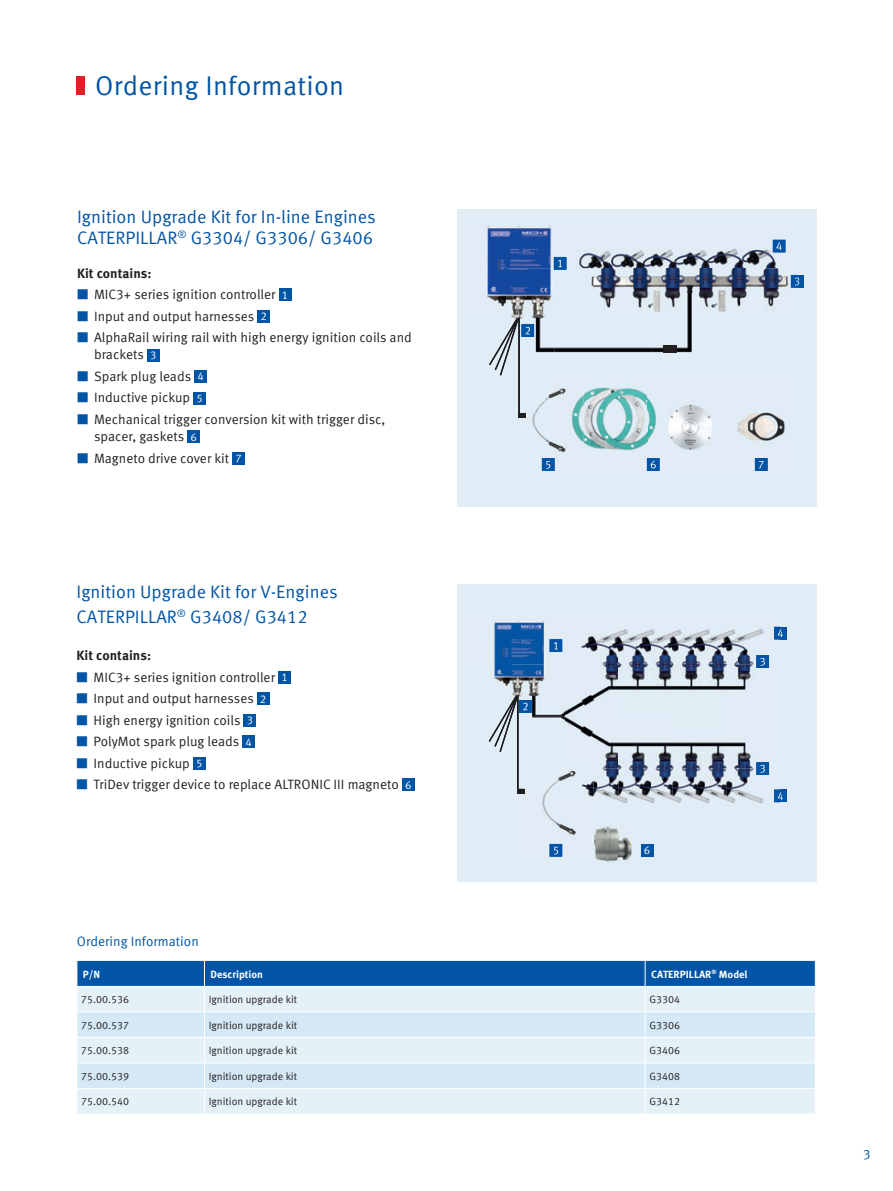
<style>
.page{position:relative;width:893px;height:1191px;background:#fff}
.page>*{position:absolute;margin:0;border:0;box-sizing:border-box;transform-origin:0 0}
.t1{font:27px "Meta Pro Norm";letter-spacing:.01em;color:#0154a6}
.t2{font:18px/21.6px "Meta Pro Norm";color:#0154a6}
.t3{font:13.5px/17.2px "Meta Pro Norm";color:#231f20}
.t4{font:700 13.5px "Meta Pro";color:#231f20}
.t5{font:13.5px "Meta Pro Norm";color:#0154a6}
.t6{font:11.25px "Meta Pro Norm";color:#fff}
.t7{font:10.5px "Meta Pro Norm";color:#231f20}
.t8{font:700 10.5px "Meta Pro";color:#fff}
.s1{color:#0154a6}
.s2{font-size:11.25px;color:#fff}
</style>
<div class="page">
<div style="left:77px;top:77px;width:8px;height:18px;background:#da2128"></div>
<svg style="left:77px;top:961px;width:739px;height:152px;background:#bad4e9"></svg>
<hr style="left:77px;top:986px;width:127px;height:1px;background:#fff">
<hr style="left:204px;top:986px;width:441px;height:1px;background:#fff">
<hr style="left:645px;top:986px;width:171px;height:1px;background:#fff">
<div style="left:457px;top:209px;width:359px;height:298px;background:#e1edf6"></div>
<div style="left:279px;top:288px;width:12px;height:13px;background:#0154a6"></div>
<div style="left:257px;top:310px;width:13px;height:13px;background:#0154a6"></div>
<div style="left:147px;top:349px;width:13px;height:12px;background:#0154a6"></div>
<div style="left:194px;top:370px;width:13px;height:13px;background:#0154a6"></div>
<div style="left:193px;top:392px;width:13px;height:12px;background:#0154a6"></div>
<div style="left:187px;top:430px;width:13px;height:13px;background:#0154a6"></div>
<div style="left:232px;top:452px;width:13px;height:13px;background:#0154a6"></div>
<div style="left:791px;top:275px;width:12px;height:13px;background:#0154a6"></div>
<img style="left:584px;top:387px;width:163px;height:36px">
<img style="left:747px;top:412px;width:38px;height:59px">
<img style="left:584px;top:423px;width:164px;height:48px">
<svg style="left:647px;top:458px;width:13px;height:13px"></svg>
<svg style="left:755px;top:458px;width:13px;height:13px"></svg>
<img style="left:532px;top:395px;width:17px;height:31px">
<img style="left:533px;top:426px;width:16px;height:45px">
<img style="left:549px;top:388px;width:35px;height:65px">
<svg style="left:542px;top:458px;width:13px;height:13px"></svg>
<div style="left:518px;top:413px;width:8px;height:5px;background:#231f20"></div>
<img style="left:486px;top:226px;width:312px;height:91px">
<img style="left:534px;top:317px;width:20px;height:36px">
<img style="left:554px;top:347px;width:98px;height:6px">
<img style="left:652px;top:317px;width:40px;height:36px">
<svg style="left:554px;top:257px;width:12px;height:13px"></svg>
<svg style="left:791px;top:275px;width:7px;height:13px"></svg>
<svg style="left:773px;top:240px;width:12px;height:12px"></svg>
<img style="left:532px;top:395px;width:14px;height:18px">
<img style="left:518px;top:375px;width:2px;height:38px">
<svg style="left:489px;top:312px;width:45px;height:63px"></svg>
<div style="left:663px;top:345px;width:14px;height:8px;background:#231f20"></div>
<div style="left:457px;top:584px;width:359px;height:298px;background:#e1edf6"></div>
<div style="left:278px;top:671px;width:13px;height:12px;background:#0154a6"></div>
<div style="left:257px;top:692px;width:13px;height:13px;background:#0154a6"></div>
<div style="left:244px;top:714px;width:12px;height:12px;background:#0154a6"></div>
<div style="left:242px;top:735px;width:13px;height:13px;background:#0154a6"></div>
<div style="left:193px;top:757px;width:13px;height:13px;background:#0154a6"></div>
<div style="left:402px;top:778px;width:13px;height:13px;background:#0154a6"></div>
<div style="left:641px;top:844px;width:12px;height:12px;background:#0154a6"></div>
<div style="left:774px;top:626px;width:13px;height:13px;background:#0154a6"></div>
<div style="left:774px;top:789px;width:13px;height:13px;background:#0154a6"></div>
<img style="left:594px;top:826px;width:39px;height:36px">
<img style="left:542px;top:794px;width:34px;height:63px">
<svg style="left:550px;top:844px;width:12px;height:12px"></svg>
<img style="left:488px;top:621px;width:292px;height:147px">
<img style="left:594px;top:768px;width:25px;height:33px">
<img style="left:619px;top:768px;width:161px;height:36px">
<svg style="left:550px;top:639px;width:12px;height:13px"></svg>
<svg style="left:756px;top:655px;width:13px;height:13px"></svg>
<svg style="left:774px;top:626px;width:6px;height:13px"></svg>
<svg style="left:756px;top:762px;width:13px;height:13px"></svg>
<svg style="left:774px;top:789px;width:6px;height:13px"></svg>
<img style="left:521px;top:761px;width:36px;height:33px">
<img style="left:557px;top:761px;width:37px;height:38px">
<svg style="left:517px;top:788px;width:8px;height:5px"></svg>
<img style="left:517px;top:752px;width:2px;height:36px">
<svg style="left:489px;top:688px;width:43px;height:64px"></svg>
<h1 class="t1" style="left:95px;top:65px;width:250px">Ordering Information</h1>
<h2 class="t2" style="left:77px;top:205px;width:300px">Ignition Upgrade Kit for In-line Engines<br>CATERPILLAR<sup>®</sup> G3304/ G3306/ G3406</h2>
<p class="t4" style="left:77px;top:262px;width:76px">Kit contains:</p>
<p class="t3" style="left:77px;top:285px;width:213px"><span class="s1">■</span> MIC3+ series ignition controller <span class="s2">1</span></p>
<p class="t3" style="left:77px;top:306px;width:191px"><span class="s1">■</span> Input and output harnesses <span class="s2">2</span></p>
<p class="t3" style="left:94px;top:328px;width:319px;text-indent:-17px"><span class="s1">■</span> AlphaRail wiring rail with high energy ignition coils and brackets <span class="s2">3</span></p>
<p class="t3" style="left:77px;top:367px;width:128px"><span class="s1">■</span> Spark plug leads <span class="s2">4</span></p>
<p class="t3" style="left:77px;top:388px;width:127px"><span class="s1">■</span> Inductive pickup <span class="s2">5</span></p>
<p class="t3" style="left:94px;top:410px;width:293px;text-indent:-17px"><span class="s1">■</span> Mechanical trigger conversion kit with trigger disc, spacer, gaskets <span class="s2">6</span></p>
<p class="t3" style="left:77px;top:448px;width:166px"><span class="s1">■</span> Magneto drive cover kit <span class="s2">7</span></p>
<p class="t6" style="left:794px;top:273px;width:8px">3</p>
<h2 class="t2" style="left:77px;top:577px;width:263px;line-height:25.8px">Ignition Upgrade Kit for V-Engines<br>CATERPILLAR<sup>®</sup> G3408/ G3412</h2>
<p class="t4" style="left:77px;top:645px;width:76px">Kit contains:</p>
<p class="t3" style="left:77px;top:667px;width:213px"><span class="s1">■</span> MIC3+ series ignition controller <span class="s2">1</span></p>
<p class="t3" style="left:77px;top:689px;width:191px"><span class="s1">■</span> Input and output harnesses <span class="s2">2</span></p>
<p class="t3" style="left:77px;top:710px;width:178px"><span class="s1">■</span> High energy ignition coils <span class="s2">3</span></p>
<p class="t3" style="left:77px;top:732px;width:177px"><span class="s1">■</span> PolyMot spark plug leads <span class="s2">4</span></p>
<p class="t3" style="left:77px;top:753px;width:127px"><span class="s1">■</span> Inductive pickup <span class="s2">5</span></p>
<p class="t3" style="left:77px;top:775px;width:336px"><span class="s1">■</span> TriDev trigger device to replace ALTRONIC III magneto <span class="s2">6</span></p>
<p class="t6" style="left:644px;top:841px;width:8px">6</p>
<p class="t6" style="left:777px;top:624px;width:8px">4</p>
<p class="t6" style="left:777px;top:787px;width:8px">4</p>
<p class="t5" style="left:77px;top:931px;width:123px">Ordering Information</p>
<p class="t8" style="left:83px;top:965px;width:19px">P/N</p>
<p class="t8" style="left:210px;top:965px;width:54px">Description</p>
<p class="t8" style="left:651px;top:965px;width:98px">CATERPILLAR<sup>®</sup> Model</p>
<p class="t7" style="left:81px;top:991px;width:49px">75.00.536</p>
<p class="t7" style="left:209px;top:991px;width:90px">Ignition upgrade kit</p>
<p class="t7" style="left:649px;top:991px;width:32px">G3304</p>
<p class="t7" style="left:81px;top:1017px;width:49px">75.00.537</p>
<p class="t7" style="left:209px;top:1017px;width:90px">Ignition upgrade kit</p>
<p class="t7" style="left:649px;top:1017px;width:32px">G3306</p>
<p class="t7" style="left:81px;top:1042px;width:49px">75.00.538</p>
<p class="t7" style="left:209px;top:1042px;width:90px">Ignition upgrade kit</p>
<p class="t7" style="left:649px;top:1042px;width:32px">G3406</p>
<p class="t7" style="left:81px;top:1068px;width:49px">75.00.539</p>
<p class="t7" style="left:209px;top:1068px;width:90px">Ignition upgrade kit</p>
<p class="t7" style="left:649px;top:1068px;width:32px">G3408</p>
<p class="t7" style="left:81px;top:1093px;width:49px">75.00.540</p>
<p class="t7" style="left:209px;top:1093px;width:90px">Ignition upgrade kit</p>
<p class="t7" style="left:649px;top:1093px;width:32px">G3412</p>
<p class="t5" style="left:863px;top:1143px;width:9px">3</p>
</div>
